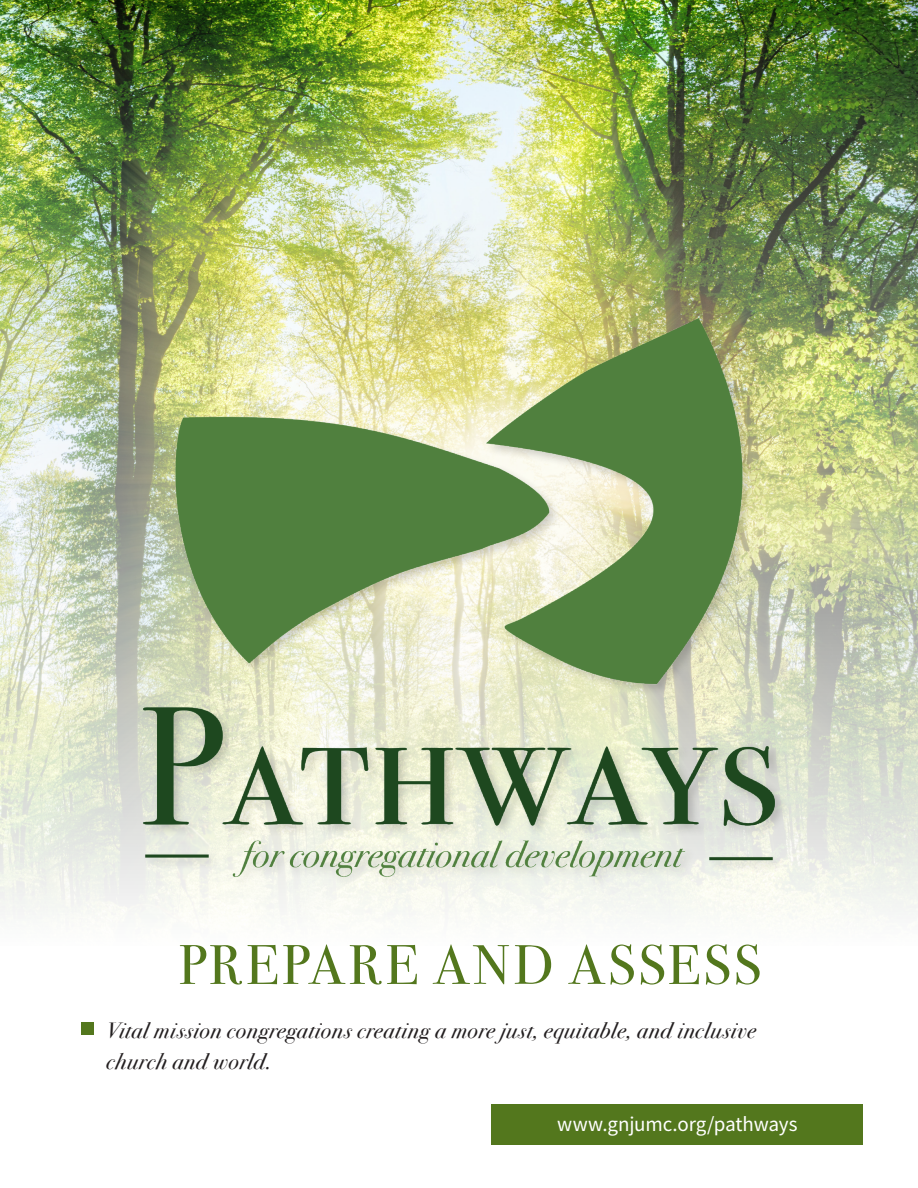
<style>
.page{position:relative;width:918px;height:1188px;background:#fff}
.page>*{position:absolute;margin:0;border:0;box-sizing:border-box;transform-origin:0 0}
._35_Header_Titillium{font:55.8px "Bodoni Svty Two SCITCTT";letter-spacing:.06em;color:#53771d}
._11_Titillium_Web{font:italic 22.5px "Bodoni Svty Two ITCTT";letter-spacing:.03em;color:#231f20}
._8_C_Source_Sans_Pro{font:21px "Source Sans Pro";letter-spacing:-.01em;color:#fff}
</style>
<div class="page">
<img style="left:0;top:0;width:918px;height:912px">
<div style="left:492px;top:1104px;width:371px;height:41px;background:#53771d"></div>
<div style="left:81px;top:1022px;width:13px;height:13px;background:#53771d"></div>
<img style="left:135px;top:289px;width:648px;height:623px">
<p class="_35_Header_Titillium" style="left:179px;top:932px;width:584px">PREPARE AND ASSESS</p>
<p class="_11_Titillium_Web" style="left:106px;top:1011px;width:651px">Vital mission congregations creating a more just, equitable, and inclusive</p>
<p class="_11_Titillium_Web" style="left:106px;top:1042px;width:166px">church and world.</p>
<p class="_8_C_Source_Sans_Pro" style="left:557px;top:1111px;width:242px">www.gnjumc.org/pathways</p>
</div>
